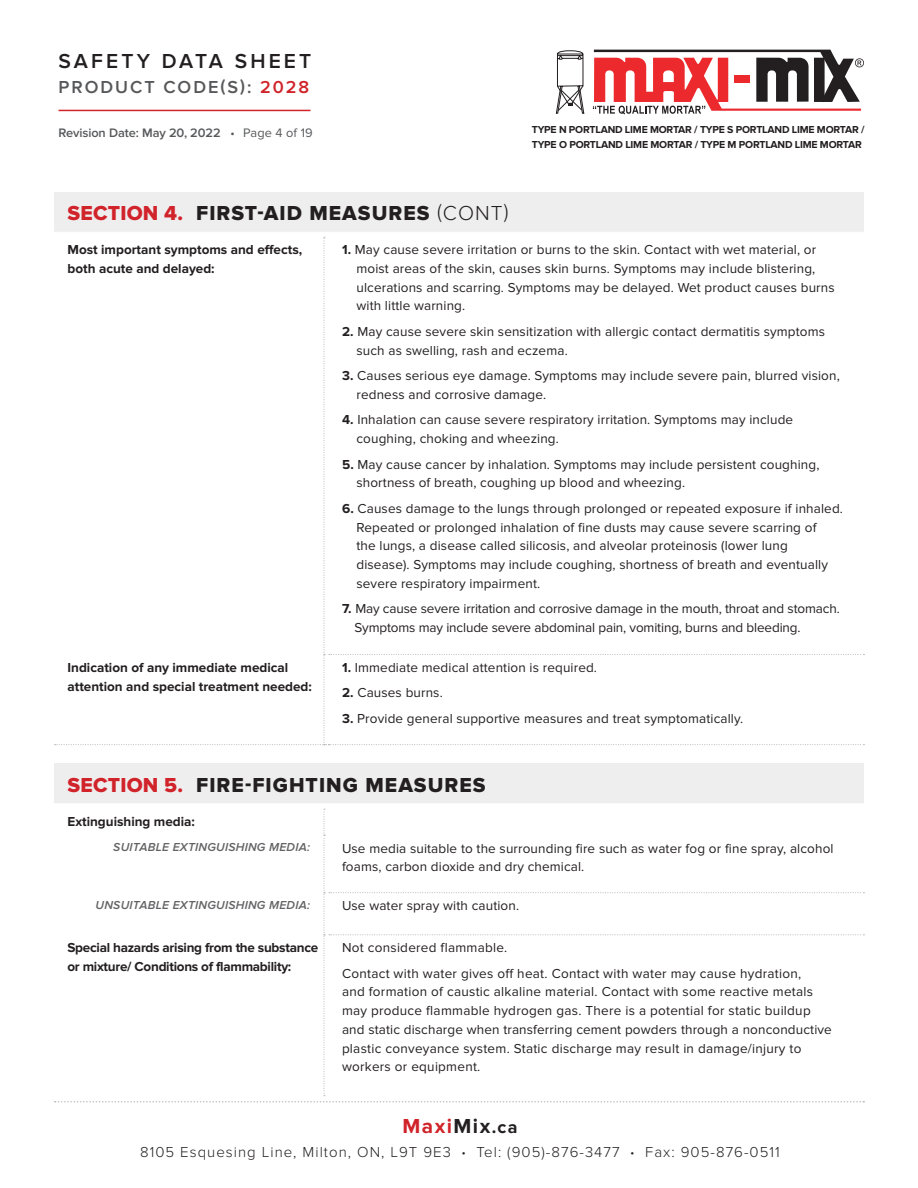
<style>
.page{position:relative;width:918px;height:1188px;background:#fff}
.page>*{position:absolute;margin:0;border:0;box-sizing:border-box;transform-origin:0 0}
.Small_header{font:21px "Proxima Nova Extrabld";letter-spacing:.05em;color:#231f20}
.t1{font:600 21px "Proxima Nova";letter-spacing:.15em;color:#231f20}
.t2{font:700 21px "Proxima Nova";letter-spacing:.07em;color:#d1232a}
.t3{font:600 18px "Proxima Nova";letter-spacing:.11em;color:#57585a}
.t4{font:300 15px "Proxima Nova";letter-spacing:.07em;color:#231f20}
.Body_copy{font:13.5px/18.8px "Proxima Nova";letter-spacing:.01em;color:#231f20}
.Body-small_header{font:700 13.5px/18.8px "Proxima Nova";color:#231f20}
.Body_copy-2{font:13.5px/18.8px "Proxima Nova";letter-spacing:-.01em;color:#231f20}
.Body-small_header-2{font:700 13.5px/18.8px "Proxima Nova";letter-spacing:-.02em;color:#231f20}
.t5{font:600 12.75px "Proxima Nova";letter-spacing:-.005em;color:#57585a}
.Body-small_header-al{font:italic 600 12px "Proxima Nova";letter-spacing:.02em;color:#636366}
.t6{font:700 10.5px/15px "Proxima Nova";letter-spacing:-.02em;color:#231f20}
.s1{color:#d1232a}
.s2{font-weight:900}
.s3{font-weight:400}
.s4{font-family:"Proxima Nova";font-weight:300}
.s5{font-weight:700}
.s6{color:#231f20}
.s7{font-size:18px;color:#231f20}
.s8{font-family:"Ba Ross Sans";font-weight:700}
</style>
<div class="page">
<div style="left:54px;top:192px;width:810px;height:40px;background:#eeeeef"></div>
<div style="left:54px;top:763px;width:810px;height:41px;background:#eeeeef"></div>
<hr style="left:54px;top:803px;width:270px;height:1px;background:#fff">
<svg style="left:55px;top:803px;width:809px;height:299px"></svg>
<svg style="left:593px;top:50px;width:271px;height:64px"></svg>
<svg style="left:556px;top:50px;width:29px;height:64px"></svg>
<hr style="left:58px;top:110px;width:252px;height:1px;background:#d1232a">
<p class="t1" style="left:58px;top:49px;width:254px">SAFETY DATA SHEET</p>
<p class="t3" style="left:58px;top:77px;width:252px">PRODUCT CODE(S): <span class="s1">2028</span></p>
<p class="t5" style="left:58px;top:125px;width:256px">Revision Date: May 20, 2022 <span class="s2">∙</span> <span class="s3">Page 4 of 19</span></p>
<p class="t6" style="left:532px;top:122px;width:334px">TYPE N PORTLAND LIME MORTAR / TYPE S PORTLAND LIME MORTAR /<br>TYPE O PORTLAND LIME MORTAR / TYPE M PORTLAND LIME MORTAR</p>
<p class="Small_header" style="left:68px;top:201px;width:443px"><span class="s1">SECTION 4.</span> FIRST-AID MEASURES <span class="s4">(CONT)</span></p>
<p class="Body-small_header" style="left:68px;top:241px;width:236px">Most important symptoms and effects, both acute and delayed:</p>
<p class="Body_copy" style="left:356px;top:241px;width:480px;text-indent:-14px"><span class="s5">1.</span> May cause severe irritation or burns to the skin. Contact with wet material, or moist areas of the skin, causes skin burns. Symptoms may include blistering, ulcerations and scarring. Symptoms may be delayed. Wet product causes burns with little warning.</p>
<p class="Body_copy" style="left:356px;top:322px;width:470px;text-indent:-14px"><span class="s5">2.</span> May cause severe skin sensitization with allergic contact dermatitis symptoms such as swelling, rash and eczema.</p>
<p class="Body_copy" style="left:356px;top:367px;width:485px;text-indent:-14px"><span class="s5">3.</span> Causes serious eye damage. Symptoms may include severe pain, blurred vision, redness and corrosive damage.</p>
<p class="Body_copy" style="left:356px;top:411px;width:438px;text-indent:-14px"><span class="s5">4.</span> Inhalation can cause severe respiratory irritation. Symptoms may include coughing, choking and wheezing.</p>
<p class="Body_copy" style="left:356px;top:455px;width:465px;text-indent:-14px"><span class="s5">5.</span> May cause cancer by inhalation. Symptoms may include persistent coughing, shortness of breath, coughing up blood and wheezing.</p>
<p class="Body_copy" style="left:356px;top:499px;width:488px;text-indent:-14px"><span class="s5">6.</span> Causes damage to the lungs through prolonged or repeated exposure if inhaled.<br>Repeated or prolonged inhalation of fine dusts may cause severe scarring of<br>the lungs, a disease called silicosis, and alveolar proteinosis (lower lung disease). Symptoms may include coughing, shortness of breath and eventually severe respiratory impairment.</p>
<p class="Body_copy-2" style="left:355px;top:600px;width:487px;text-indent:-13px"><span class="s5">7.</span> May cause severe irritation and corrosive damage in the mouth, throat and stomach.<br>Symptoms may include severe abdominal pain, vomiting, burns and bleeding.</p>
<p class="Body-small_header" style="left:68px;top:658px;width:246px">Indication of any immediate medical attention and special treatment needed:</p>
<p class="Body_copy" style="left:342px;top:658px;width:257px"><span class="s5">1.</span> Immediate medical attention is required.</p>
<p class="Body_copy" style="left:342px;top:684px;width:102px"><span class="s5">2.</span> Causes burns.</p>
<p class="Body_copy" style="left:342px;top:709px;width:403px"><span class="s5">3.</span> Provide general supportive measures and treat symptomatically.</p>
<p class="Small_header" style="left:68px;top:773px;width:420px"><span class="s1">SECTION 5.</span> FIRE-FIGHTING MEASURES</p>
<p class="Body-small_header" style="left:68px;top:812px;width:129px">Extinguishing media:</p>
<p class="Body-small_header-al" style="left:113px;top:841px;width:198px">SUITABLE EXTINGUISHING MEDIA:</p>
<p class="Body_copy" style="left:342px;top:839px;width:493px">Use media suitable to the surrounding fire such as water fog or fine spray, alcohol foams, carbon dioxide and dry chemical.</p>
<p class="Body-small_header-al" style="left:96px;top:898px;width:216px">UNSUITABLE EXTINGUISHING MEDIA:</p>
<p class="Body_copy" style="left:342px;top:896px;width:179px">Use water spray with caution.</p>
<p class="Body-small_header-2" style="left:68px;top:939px;width:252px">Special hazards arising from the substance or mixture/ Conditions of flammability:</p>
<p class="Body_copy" style="left:342px;top:939px;width:167px">Not considered flammable.</p>
<p class="Body_copy" style="left:342px;top:964px;width:491px">Contact with water gives off heat. Contact with water may cause hydration,<br>and formation of caustic alkaline material. Contact with some reactive metals may produce flammable hydrogen gas. There is a potential for static buildup and static discharge when transferring cement powders through a nonconductive plastic conveyance system. Static discharge may result in damage/injury to workers or equipment.</p>
<h1 class="t2" style="left:402px;top:1114px;width:117px">Maxi<span class="s6">Mix</span><span class="s7">.ca</span></h1>
<p class="t4" style="left:140px;top:1143px;width:641px">8105 Esquesing Line, Milton, ON, L9T 9E3 <span class="s8">∙</span> Tel: (905)-876-3477 <span class="s8">∙</span> Fax: 905-876-0511</p>
</div>
